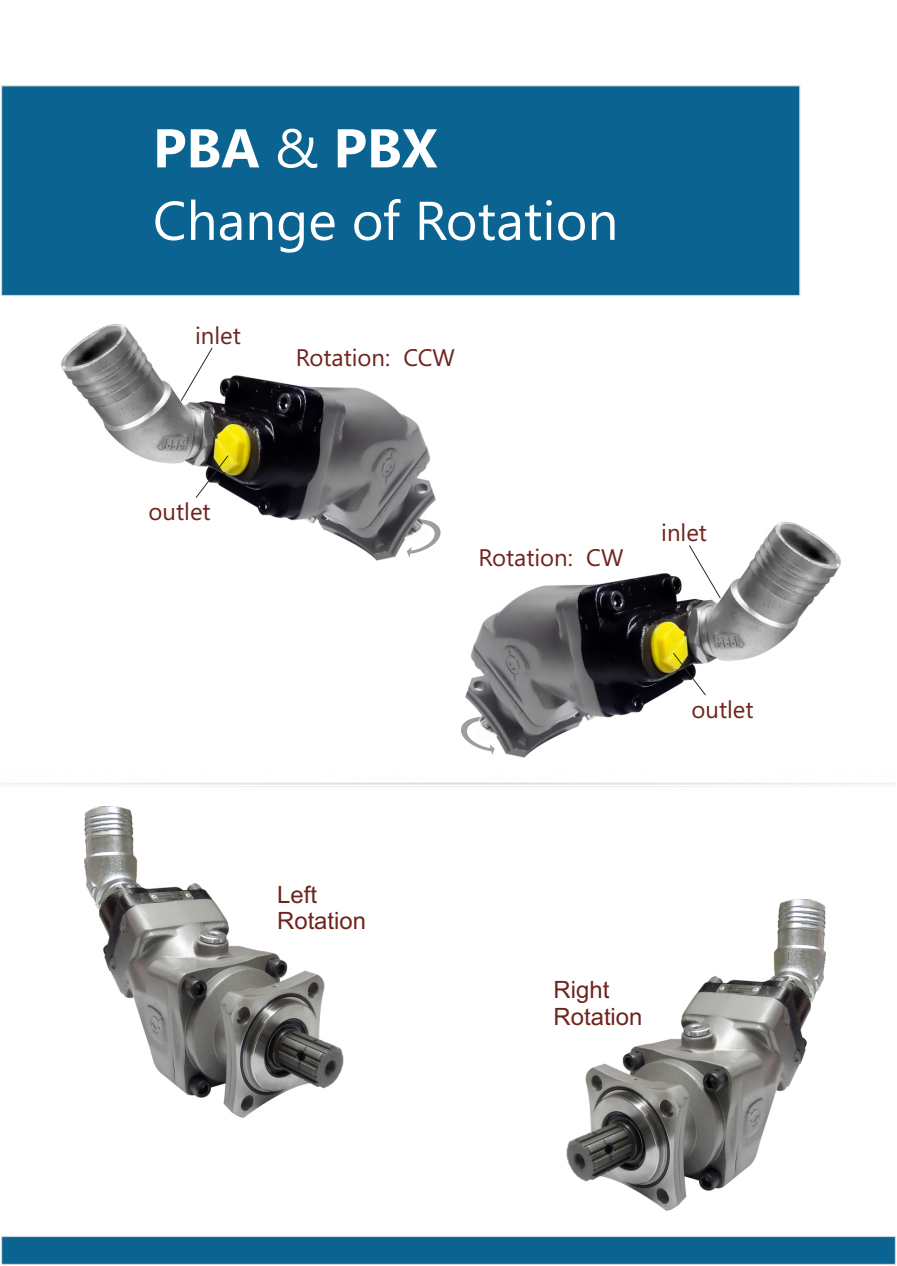
<style>
.page{position:relative;width:897px;height:1266px;background:#fff}
.page>*{position:absolute;margin:0;border:0;box-sizing:border-box;transform-origin:0 0}
.t1{font:54.45px/72.4px "Segoe UI";color:#fff}
.t2{font:24px "Segoe UI";color:#6e241c}
.t3{font:23.85px/26.7px "Arial";color:#6e241c}
.s1{font-weight:700}
</style>
<div class="page">
<img style="left:61px;top:323px;width:375px;height:238px">
<svg style="left:181px;top:347px;width:31px;height:54px"></svg>
<svg style="left:195px;top:455px;width:33px;height:43px"></svg>
<img style="left:404px;top:518px;width:27px;height:25px">
<svg style="left:406px;top:519px;width:35px;height:39px"></svg>
<img style="left:465px;top:521px;width:376px;height:237px">
<svg style="left:688px;top:545px;width:32px;height:54px"></svg>
<svg style="left:672px;top:653px;width:33px;height:43px"></svg>
<img style="left:470px;top:715px;width:27px;height:26px">
<svg style="left:461px;top:717px;width:33px;height:38px"></svg>
<img style="left:99px;top:883px;width:245px;height:235px">
<img style="left:85px;top:807px;width:55px;height:103px">
<img style="left:566px;top:976px;width:245px;height:235px">
<img style="left:769px;top:900px;width:56px;height:103px">
<div style="left:2px;top:86px;width:797px;height:210px;background:#0a6391;border:1px solid #d9d9d9"></div>
<div style="left:2px;top:1236px;width:893px;height:28px;background:#0a6391;border:1px solid #d9d9d9"></div>
<h1 class="t1" style="left:153px;top:117px;width:467px"><span class="s1">PBA</span> &amp; <span class="s1">PBX<br></span>Change of Rotation</h1>
<p class="t2" style="left:195px;top:326px;width:47px">inlet</p>
<p class="t2" style="left:295px;top:349px;width:161px">Rotation: CCW</p>
<p class="t2" style="left:148px;top:503px;width:64px">outlet</p>
<p class="t2" style="left:478px;top:549px;width:146px">Rotation: CW</p>
<p class="t2" style="left:661px;top:524px;width:47px">inlet</p>
<p class="t2" style="left:691px;top:700px;width:64px">outlet</p>
<p class="t3" style="left:277px;top:883px;width:90px">Left<br>Rotation</p>
<p class="t3" style="left:553px;top:979px;width:90px">Right<br>Rotation</p>
</div>
